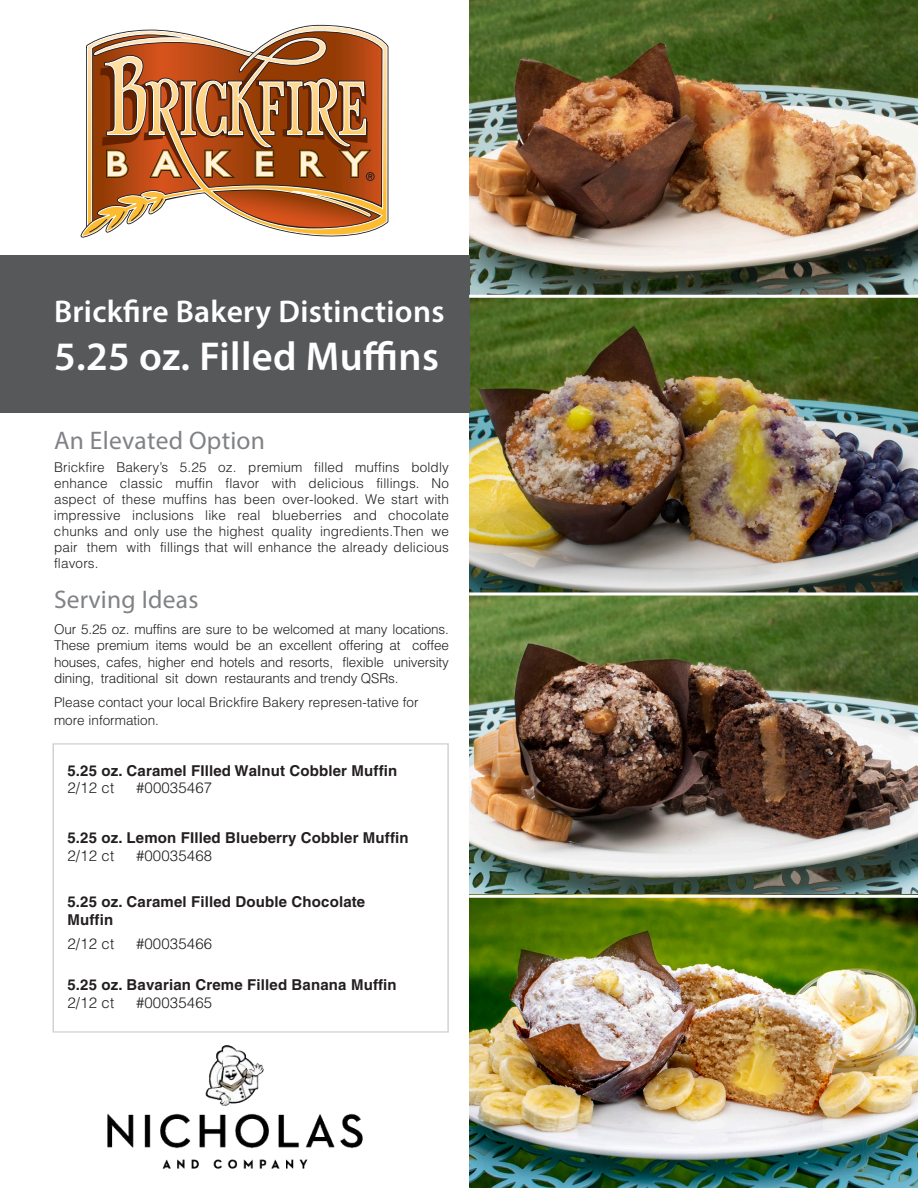
<style>
.page{position:relative;width:918px;height:1188px;background:#fff}
.page>*{position:absolute;margin:0;border:0;box-sizing:border-box;transform-origin:0 0}
.t1{font:600 40.5px "Myriad Pro";letter-spacing:.01em;color:#fff}
.t2{font:600 31.5px "Myriad Pro";letter-spacing:.01em;color:#fff}
.t3{font:25.5px "Myriad Pro";letter-spacing:.01em;color:#808285}
.t4{font:700 15px/17.9px "Helvetica LT Std";letter-spacing:.01em;color:#231f20}
.t5{font:300 15px "Helvetica";letter-spacing:.01em;color:#231f20}
.t6{font:300 13.5px/16px "Helvetica";color:#231f20;text-align:justify}
.s1{font-family:"Helvetica";font-weight:300}
</style>
<div class="page">
<img style="left:469px;top:0;width:449px;height:1188px">
<svg style="left:81px;top:26px;width:307px;height:212px"></svg>
<svg style="left:89px;top:52px;width:296px;height:181px;background:#b67446"></svg>
<div style="left:0;top:255px;width:469px;height:158px;background:#57585a"></div>
<div style="left:53px;top:743px;width:396px;height:290px;border:1px solid #d1d2d4"></div>
<hr style="left:469px;top:295px;width:449px;height:3px;background:#fff">
<svg style="left:469px;top:592px;width:449px;height:4px"></svg>
<hr style="left:469px;top:895px;width:449px;height:3px;background:#fff">
<img style="left:107px;top:1046px;width:256px;height:123px">
<p class="t2" style="left:54px;top:291px;width:392px">Brickfire Bakery Distinctions</p>
<p class="t1" style="left:54px;top:331px;width:387px">5.25 oz. Filled Muffins</p>
<p class="t3" style="left:54px;top:424px;width:213px">An Elevated Option</p>
<p class="t6" style="left:54px;top:459px;width:396px">Brickfire Bakery’s 5.25 oz. premium filled muffins boldly enhance classic muffin flavor with delicious fillings. No aspect of these muffins has been over-looked. We start with impressive inclusions like real blueberries and chocolate chunks and only use the highest quality ingredients.Then we pair them with fillings that will enhance the already delicious flavors.</p>
<p class="t3" style="left:54px;top:584px;width:146px">Serving Ideas</p>
<p class="t6" style="left:54px;top:621px;width:396px;line-height:16.5px">Our 5.25 oz. muffins are sure to be welcomed at many locations.<br>These premium items would be an excellent offering at coffee houses, cafes, higher end hotels and resorts, flexible university dining, traditional sit down restaurants and trendy QSRs.</p>
<p class="t6" style="left:54px;top:694px;width:366px;line-height:17.2px">Please contact your local Brickfire Bakery represen-tative for more information.</p>
<p class="t4" style="left:67px;top:761px;width:331px">5.25 oz. Caramel FIlled Walnut Cobbler Muffin<br><span class="s1">2/12 ct</span></p>
<p class="t5" style="left:136px;top:779px;width:78px">#00035467</p>
<p class="t4" style="left:68px;top:828px;width:343px">5.25 oz. Lemon FIlled Blueberry Cobbler Muffin<br><span class="s1">2/12 ct</span></p>
<p class="t5" style="left:136px;top:846px;width:78px">#00035468</p>
<p class="t4" style="left:68px;top:893px;width:299px;line-height:18.3px">5.25 oz. Caramel Filled Double Chocolate<br>Muffin</p>
<p class="t5" style="left:68px;top:934px;width:48px">2/12 ct</p>
<p class="t5" style="left:136px;top:934px;width:78px">#00035466</p>
<p class="t4" style="left:68px;top:976px;width:331px">5.25 oz. Bavarian Creme Filled Banana Muffin<br><span class="s1">2/12 ct</span></p>
<p class="t5" style="left:136px;top:993px;width:78px">#00035465</p>
</div>
